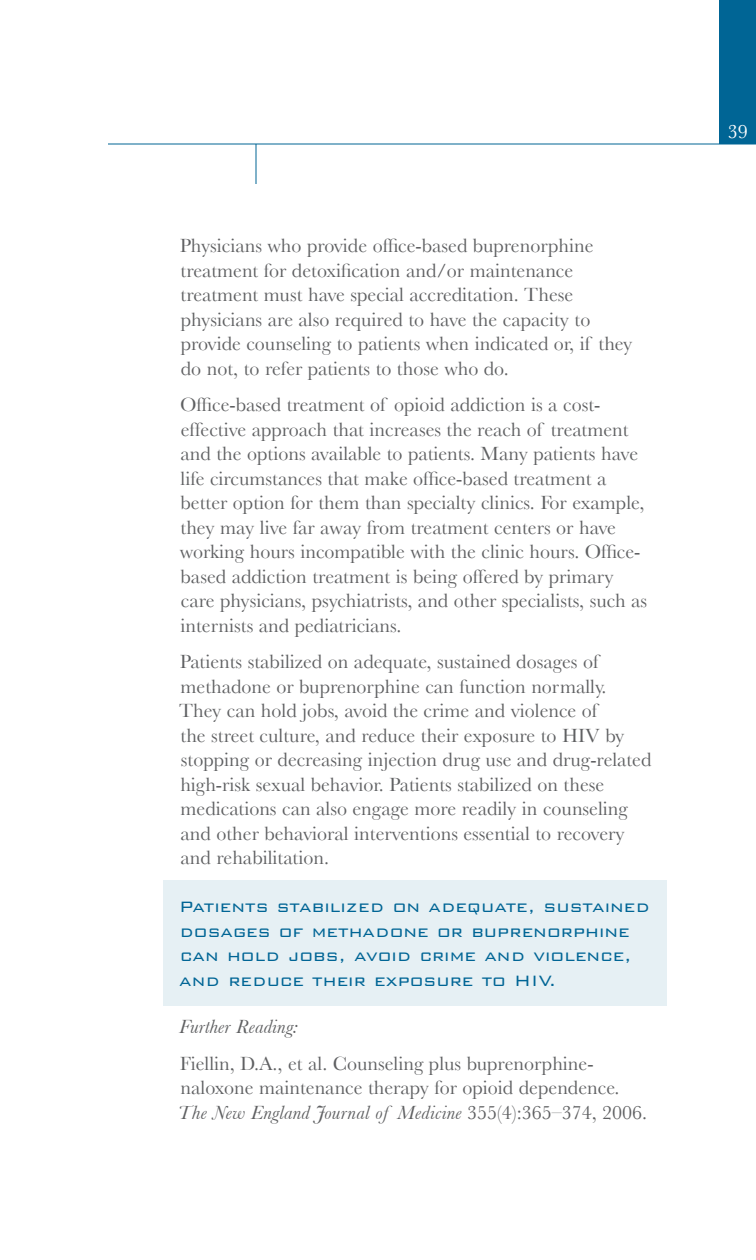
<style>
.page{position:relative;width:756px;height:1260px;background:#fff}
.page>*{position:absolute;margin:0;border:0;box-sizing:border-box;transform-origin:0 0}
.t1{font:20px/24.6px "Baskerville";color:#5f6062}
.t2{font:300 20px/24.4px "Bank Gothic BT";color:#006595}
.t3{font:italic 20px "Baskerville";letter-spacing:.01em;color:#5f6062}
.t4{font:20px "Baskerville";color:#fff}
.s1{font-style:italic}
</style>
<div class="page">
<div style="left:719px;top:0;width:37px;height:144px;background:#006595"></div>
<hr style="left:108px;top:144px;width:648px;height:1px;background:#006595">
<hr style="left:256px;top:144px;width:1px;height:40px;background:#006595">
<div style="left:163px;top:880px;width:504px;height:126px;background:#e6f0f4"></div>
<p class="t1" style="left:180px;top:233px;width:454px">Physicians who provide office-based buprenorphine treatment for detoxification and/or maintenance treatment must have special accreditation. These physicians are also required to have the capacity to provide counseling to patients when indicated or, if they do not, to refer patients to those who do.</p>
<p class="t1" style="left:180px;top:392px;width:469px">Office-based treatment of opioid addiction is a cost&shy;effective approach that increases the reach of treatment and the options available to patients. Many patients have life circumstances that make office-based treatment a better option for them than specialty clinics. For example, they may live far away from treatment centers or have working hours incompatible with the clinic hours. Office&shy;based addiction treatment is being offered by primary care physicians, psychiatrists, and other specialists, such as internists and pediatricians.</p>
<p class="t1" style="left:179px;top:649px;width:474px">Patients stabilized on adequate, sustained dosages of methadone or buprenorphine can function normally.<br>They can hold jobs, avoid the crime and violence of<br>the street culture, and reduce their exposure to HIV by stopping or decreasing injection drug use and drug-related high-risk sexual behavior. Patients stabilized on these medications can also engage more readily in counseling and other behavioral interventions essential to recovery and rehabilitation.</p>
<p class="t2" style="left:179px;top:894px;width:472px">Patients stabilized on adequate, sustained dosages of methadone or buprenorphine can hold jobs, avoid crime and violence, and reduce their exposure to HIV.</p>
<p class="t3" style="left:179px;top:1015px;width:121px">Further Reading:</p>
<p class="t1" style="left:178px;top:1051px;width:471px">Fiellin, D.A., et al. Counseling plus buprenorphine&shy;naloxone maintenance therapy for opioid dependence.<br><span class="s1">The New England Journal of Medicine</span> 355(4):365–374, 2006.</p>
<p class="t4" style="left:728px;top:120px;width:21px">39</p>
</div>
